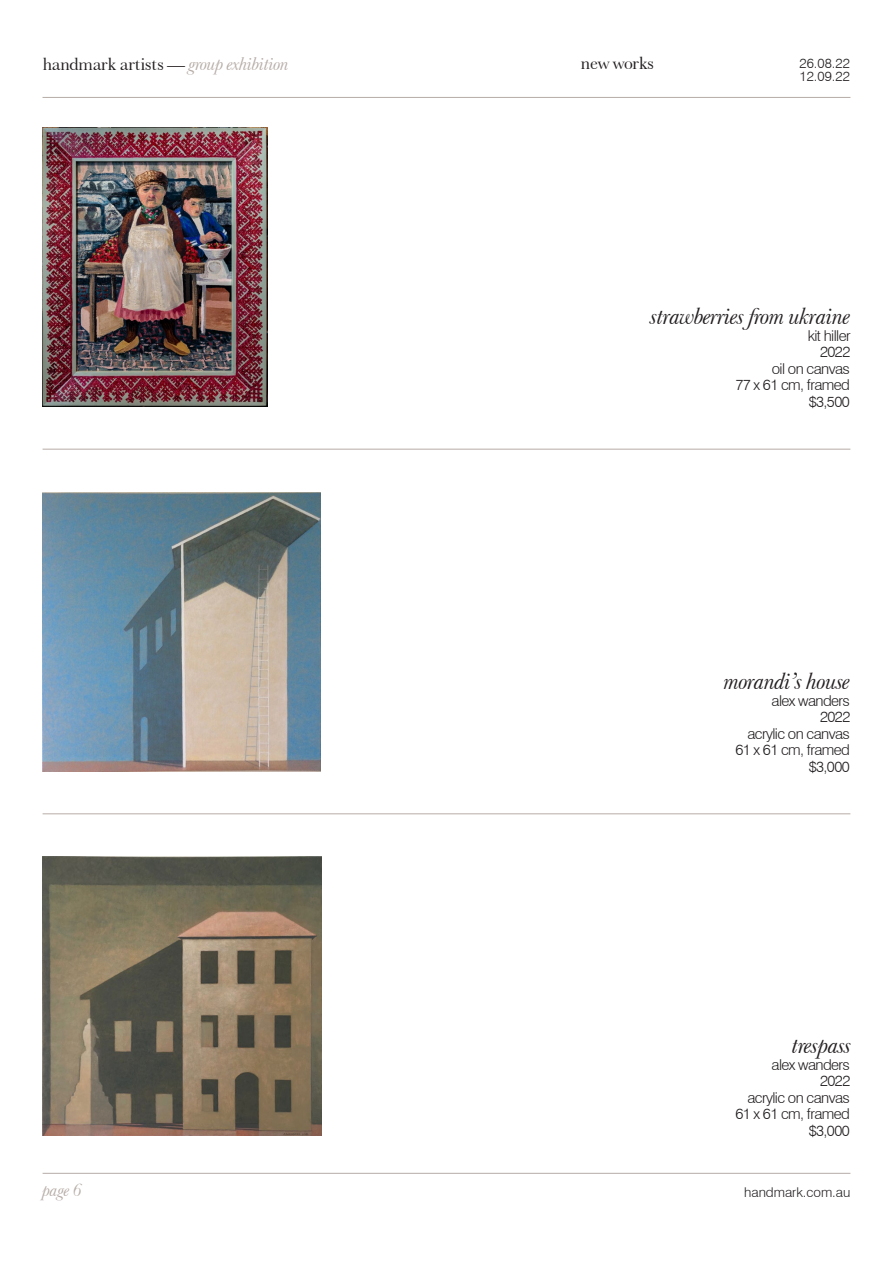
<style>
.page{position:relative;width:893px;height:1263px;background:#fff}
.page>*{position:absolute;margin:0;border:0;box-sizing:border-box;transform-origin:0 0}
.t1{font:italic 24px "Baskerville No 2 BT";letter-spacing:-.04em;color:#231f20}
.t2{font:18px "Baskerville No 2 BT";letter-spacing:-.04em;color:#231f20}
.t3{font:italic 18px "Baskerville No 2 BT";color:#b6aca7}
.PARAGRAPH{font:300 15px/16.5px "Swiss 721 BT";letter-spacing:-.04em;color:#231f20;text-align:right}
.t4{font:300 13.5px/13.5px "Swiss 721 BT";color:#231f20}
.s1{font-style:italic;font-size:18.75px;color:#b6aca7}
</style>
<div class="page">
<hr style="left:43px;top:97px;width:807px;height:1px;background:#b6aca7">
<hr style="left:43px;top:1173px;width:807px;height:1px;background:#b6aca7">
<hr style="left:43px;top:449px;width:807px;height:1px;background:#b6aca7">
<hr style="left:43px;top:813px;width:807px;height:1px;background:#b6aca7">
<img style="left:43px;top:857px;width:278px;height:279px">
<img style="left:43px;top:492px;width:277px;height:280px">
<img style="left:43px;top:128px;width:225px;height:279px">
<p class="t2" style="left:43px;top:52px;width:248px">handmark artists — <span class="s1">group exhibition</span></p>
<p class="t2" style="left:580px;top:52px;width:75px">new works</p>
<p class="t4" style="left:800px;top:56px;width:52px">26.08.22<br>12.09.22</p>
<p class="t1" style="left:650px;top:302px;width:202px">strawberries from ukraine</p>
<p class="PARAGRAPH" style="left:808px;top:327px;width:44px">kit hiller</p>
<p class="PARAGRAPH" style="left:735px;top:344px;width:116px">2022<br>oil on canvas<br>77 x 61 cm, framed $3,500</p>
<p class="t1" style="left:724px;top:667px;width:129px">morandi’s house</p>
<p class="PARAGRAPH" style="left:771px;top:692px;width:80px">alex wanders</p>
<p class="PARAGRAPH" style="left:735px;top:708px;width:116px">2022<br>acrylic on canvas<br>61 x 61 cm, framed $3,000</p>
<p class="t1" style="left:792px;top:1031px;width:61px">trespass</p>
<p class="PARAGRAPH" style="left:771px;top:1056px;width:80px">alex wanders</p>
<p class="PARAGRAPH" style="left:735px;top:1073px;width:116px">2022<br>acrylic on canvas<br>61 x 61 cm, framed $3,000</p>
<p class="t3" style="left:43px;top:1179px;width:41px">page 6</p>
<p class="t4" style="left:744px;top:1185px;width:108px">handmark.com.au</p>
</div>
